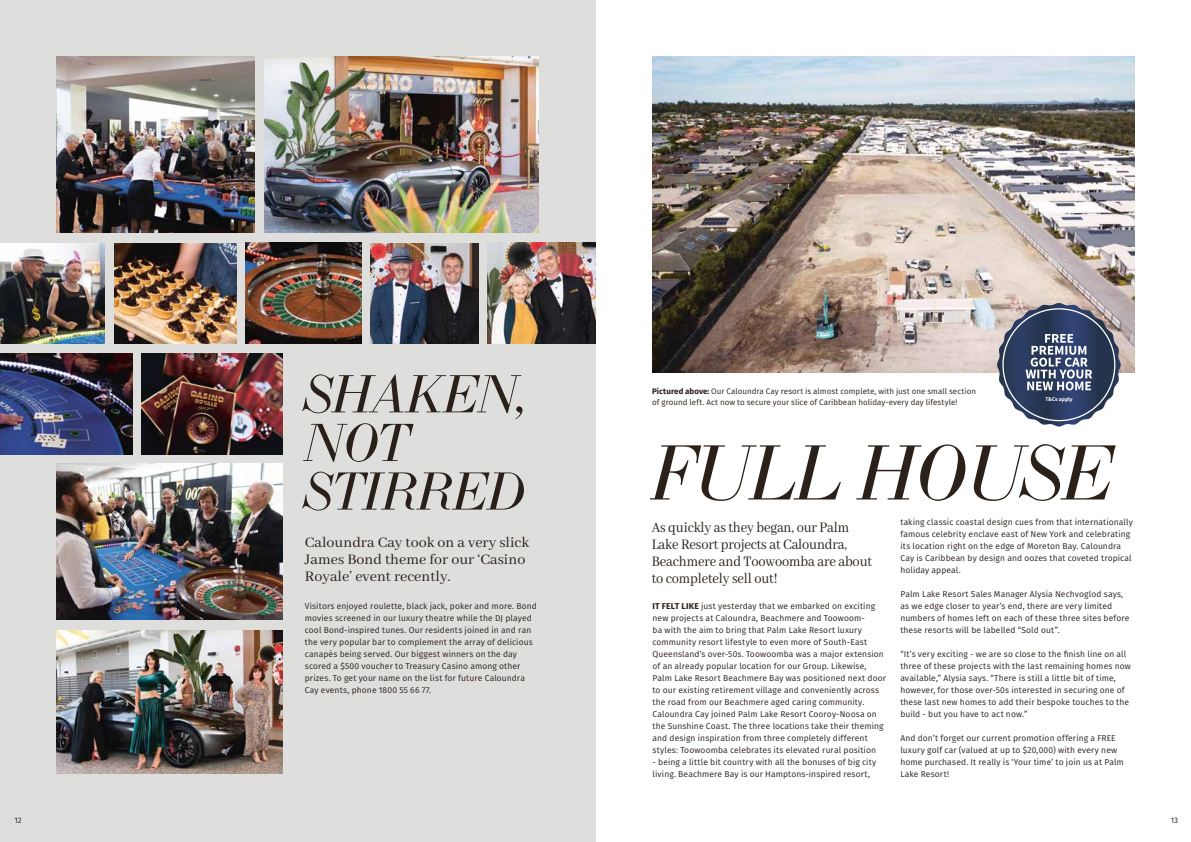
<style>
.page{position:relative;width:1191px;height:842px;background:#fff}
.page>*{position:absolute;margin:0;border:0;box-sizing:border-box;transform-origin:0 0}
.t1{font:italic 77px "LTC Bodoni 175";letter-spacing:-.02em;color:#29211a}
.t2{font:italic 52.8px/48.6px "LTC Bodoni 175";letter-spacing:-.01em;color:#282019}
.t3{font:16px/17px "Abhaya Libre";letter-spacing:-.01em;color:#29211a;scale:.9 1}
.t4{font:16px/17px "Abhaya Libre";letter-spacing:-.01em;color:#29211a}
.t5{font:8.5px/12px "Fira Sans";letter-spacing:.01em;color:#29211a}
.t6{font:8px/11px "Fira Sans";letter-spacing:.005em;color:#29211a}
.t7{font:600 5.3px "Fira Sans";color:#fff}
.s1{font-weight:700}
</style>
<div class="page">
<div style="left:0;top:0;width:595px;height:842px;background:#dededd"></div>
<img style="left:57px;top:57px;width:198px;height:176px">
<img style="left:264px;top:57px;width:275px;height:176px">
<img style="left:57px;top:464px;width:225px;height:155px">
<img style="left:57px;top:630px;width:225px;height:144px">
<img style="left:488px;top:243px;width:107px;height:101px">
<img style="left:245px;top:243px;width:116px;height:101px">
<img style="left:114px;top:243px;width:122px;height:100px">
<img style="left:142px;top:354px;width:140px;height:100px">
<img style="left:0;top:354px;width:132px;height:100px">
<img style="left:0;top:243px;width:104px;height:101px">
<img style="left:370px;top:243px;width:108px;height:101px">
<img style="left:652px;top:57px;width:482px;height:316px">
<svg style="left:997px;top:303px;width:123px;height:124px"></svg>
<h2 class="t2" style="left:305px;top:371px;width:227px">SHAKEN,<br>NOT<br>STIRRED</h2>
<h3 class="t4" style="left:305px;top:535px;width:226px">Caloundra Cay took on a very slick<br>James Bond theme for our ‘Casino<br>Royale’ event recently.</h3>
<p class="t5" style="left:305px;top:600px;width:233px">Visitors enjoyed roulette, black jack, poker and more. Bond movies screened in our luxury theatre while the DJ played cool Bond-inspired tunes. Our residents joined in and ran the very popular bar to complement the array of delicious canapés being served. Our biggest winners on the day scored a $500 voucher to Treasury Casino among other prizes. To get your name on the list for future Caloundra Cay events, phone 1800 55 66 77.</p>
<p class="t6" style="left:652px;top:386px;width:325px"><span class="s1">Pictured above:</span> Our Caloundra Cay resort is almost complete, with just one small section of ground left. Act now to secure your slice of Caribbean holiday-every day lifestyle!</p>
<p class="t7" style="left:1045px;top:395px;width:28px">T&amp;Cs apply</p>
<h1 class="t1" style="left:652px;top:430px;width:464px">FULL HOUSE</h1>
<h3 class="t3" style="left:652px;top:520px;width:246px">As quickly as they began, our Palm<br>Lake Resort projects at Caloundra,<br>Beachmere and Toowoomba are about to completely sell out!</h3>
<p class="t5" style="left:652px;top:600px;width:235px"><span class="s1">IT FELT LIKE</span> just yesterday that we embarked on exciting new projects at Caloundra, Beachmere and Toowoom-<br>ba with the aim to bring that Palm Lake Resort luxury community resort lifestyle to even more of South-East Queensland’s over-50s. Toowoomba was a major extension of an already popular location for our Group. Likewise, Palm Lake Resort Beachmere Bay was positioned next door to our existing retirement village and conveniently across the road from our Beachmere aged caring community.<br>Caloundra Cay joined Palm Lake Resort Cooroy-Noosa on the Sunshine Coast. The three locations take their theming and design inspiration from three completely different styles: Toowoomba celebrates its elevated rural position</p>
<p class="t5" style="left:652px;top:756px;width:225px">- being a little bit country with all the bonuses of big city living. Beachmere Bay is our Hamptons-inspired resort,</p>
<p class="t5" style="left:900px;top:516px;width:234px">taking classic coastal design cues from that internationally famous celebrity enclave east of New York and celebrating its location right on the edge of Moreton Bay. Caloundra Cay is Caribbean by design and oozes that coveted tropical holiday appeal.</p>
<p class="t5" style="left:900px;top:588px;width:231px">Palm Lake Resort Sales Manager Alysia Nechvoglod says, as we edge closer to year’s end, there are very limited numbers of homes left on each of these three sites before these resorts will be labelled “Sold out”.</p>
<p class="t5" style="left:900px;top:648px;width:232px">“It’s very exciting - we are so close to the finish line on all three of these projects with the last remaining homes now available,” Alysia says. “There is still a little bit of time, however, for those over-50s interested in securing one of these last new homes to add their bespoke touches to the build - but you have to act now.”</p>
<p class="t5" style="left:900px;top:732px;width:225px">And don’t forget our current promotion offering a FREE luxury golf car (valued at up to $20,000) with every new home purchased. It really is ‘Your time’ to join us at Palm Lake Resort!</p>
<p class="t6" style="left:14px;top:815px;width:9px">12</p>
<p class="t6" style="left:1170px;top:815px;width:9px">13</p>
</div>
